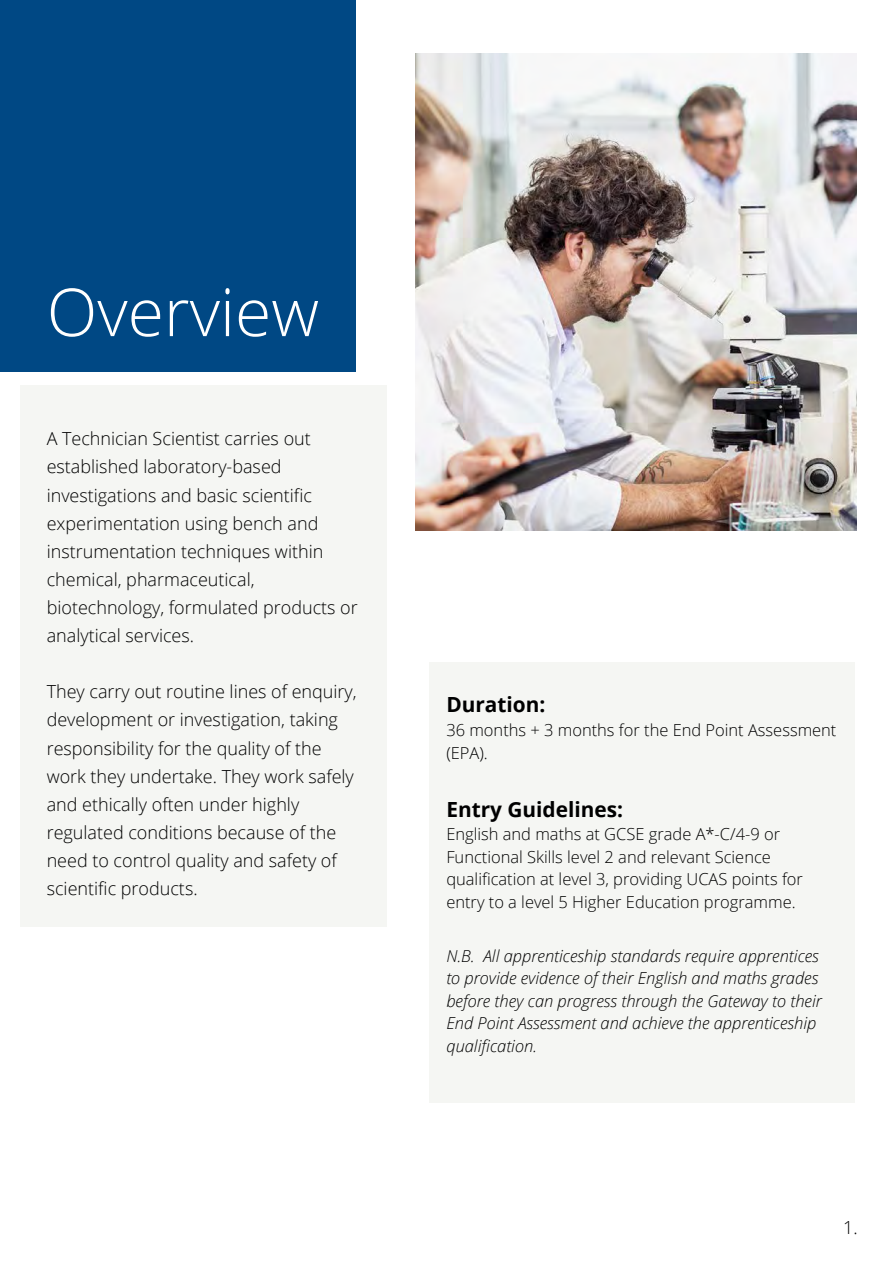
<style>
.page{position:relative;width:893px;height:1264px;background:#fff}
.page>*{position:absolute;margin:0;border:0;box-sizing:border-box;transform-origin:0 0}
.t1{font:300 66.15px "Open Sans";color:#fff}
.t2{font:700 20.85px "Open Sans";color:#000}
.t3{font:300 18px/28px "Open Sans";color:#000}
.t4{font:300 16.5px/22.5px "Open Sans";color:#000}
.t5{font:italic 300 16.5px/22.5px "Open Sans";color:#000}
</style>
<div class="page">
<div style="left:0;top:0;width:355px;height:371px;background:#004884"></div>
<div style="left:20px;top:385px;width:367px;height:541px;background:#f5f6f3"></div>
<div style="left:430px;top:662px;width:424px;height:440px;background:#f5f6f3"></div>
<img style="left:415px;top:53px;width:441px;height:477px">
<h1 class="t1" style="left:47px;top:265px;width:274px">Overview</h1>
<p class="t3" style="left:47px;top:424px;width:312px">A Technician Scientist carries out established laboratory-based investigations and basic scientific experimentation using bench and instrumentation techniques within chemical, pharmaceutical, biotechnology, formulated products or analytical services.</p>
<p class="t3" style="left:47px;top:677px;width:311px">They carry out routine lines of enquiry, development or investigation, taking responsibility for the quality of the work they undertake. They work safely and ethically often under highly regulated conditions because of the need to control quality and safety of scientific products.</p>
<p class="t2" style="left:446px;top:690px;width:101px">Duration:</p>
<p class="t4" style="left:446px;top:718px;width:391px">36 months + 3 months for the End Point Assessment (EPA).</p>
<p class="t2" style="left:446px;top:794px;width:178px">Entry Guidelines:</p>
<p class="t4" style="left:446px;top:822px;width:358px">English and maths at GCSE grade A*-C/4-9 or Functional Skills level 2 and relevant Science qualification at level 3, providing UCAS points for entry to a level 5 Higher Education programme.</p>
<p class="t5" style="left:446px;top:944px;width:377px">N.B. All apprenticeship standards require apprentices to provide evidence of their English and maths grades before they can progress through the Gateway to their End Point Assessment and achieve the apprenticeship qualification.</p>
<p class="t3" style="left:843px;top:1212px;width:16px">1.</p>
</div>
